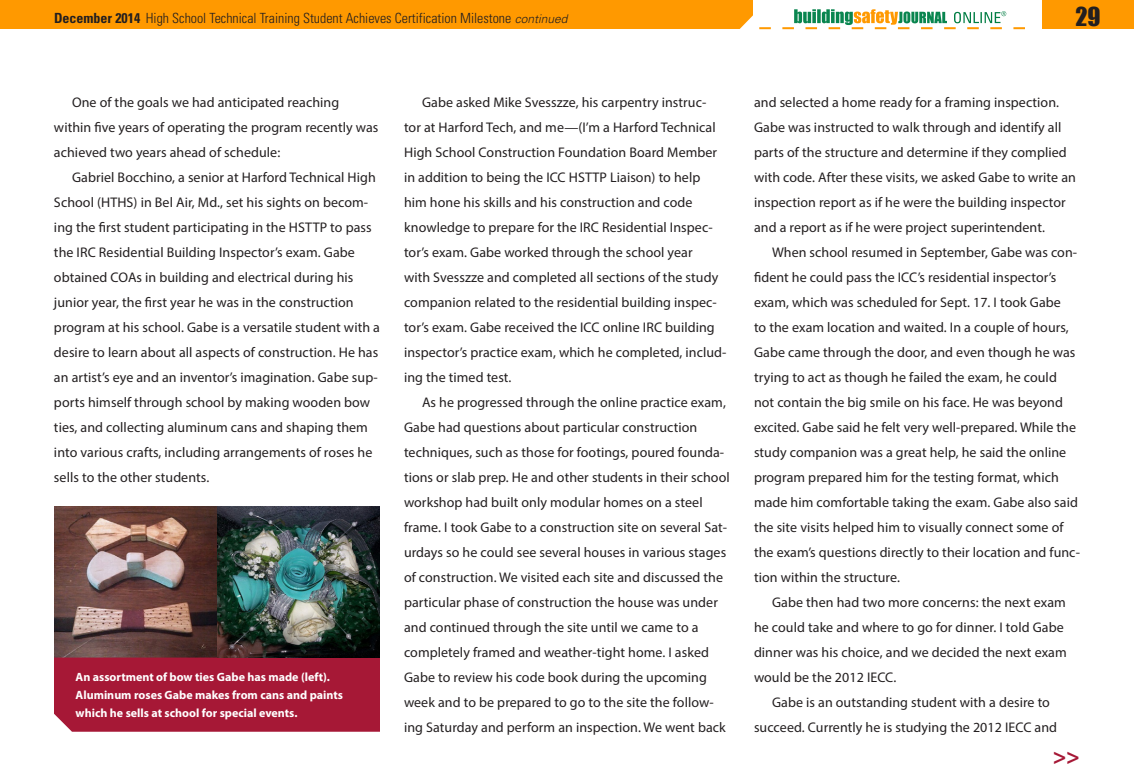
<style>
.page{position:relative;width:1134px;height:783px;background:#fff}
.page>*{position:absolute;margin:0;border:0;box-sizing:border-box;transform-origin:0 0}
.t1{font:24px "Impact";color:#231f20}
.t2{font:700 23px "Myriad Pro";color:#a61836}
.t3{font:14px/25px "Myriad Pro";letter-spacing:.005em;color:#231f20}
.t4{font:300 condensed 14px "Univers";color:#231f20}
.t5{font:700 12px/18px "Myriad Pro";color:#fff}
.s1{font-weight:700}
.s2{font-style:italic;font-stretch:normal;font-size:12px}
</style>
<div class="page">
<div style="left:0;top:0;width:753px;height:29px;background:#f90"></div>
<div style="left:1042px;top:0;width:92px;height:29px;background:#f90"></div>
<svg style="left:759px;top:9px;width:266px;height:20px"></svg>
<img style="left:54px;top:507px;width:163px;height:151px">
<div style="left:54px;top:658px;width:326px;height:74px;background:#a61836"></div>
<img style="left:217px;top:507px;width:163px;height:151px">
<p class="t4" style="left:54px;top:10px;width:515px"><span class="s1">December 2014</span> High School Technical Training Student Achieves Certification Milestone <span class="s2">continued</span></p>
<h1 class="t1" style="left:1075px;top:-2px;width:27px">29</h1>
<p class="t3" style="left:54px;top:89px;width:326px;text-indent:18px">One of the goals we had anticipated reaching within five years of operating the program recently was achieved two years ahead of schedule:</p>
<p class="t3" style="left:54px;top:164px;width:328px;text-indent:18px">Gabriel Bocchino, a senior at Harford Technical High School (HTHS) in Bel Air, Md., set his sights on becom&shy;ing the first student participating in the HSTTP to pass the IRC Residential Building Inspector’s exam. Gabe obtained COAs in building and electrical during his junior year, the first year he was in the construction program at his school. Gabe is a versatile student with a desire to learn about all aspects of construction. He has an artist’s eye and an inventor’s imagination. Gabe sup&shy;ports himself through school by making wooden bow ties, and collecting aluminum cans and shaping them into various crafts, including arrangements of roses he sells to the other students.</p>
<p class="t5" style="left:76px;top:668px;width:269px">An assortment of bow ties Gabe has made (left).<br>Aluminum roses Gabe makes from cans and paints which he sells at school for special events.</p>
<p class="t3" style="left:404px;top:89px;width:324px;text-indent:18px">Gabe asked Mike Svesszze, his carpentry instruc&shy;tor at Harford Tech, and me—(I’m a Harford Technical High School Construction Foundation Board Member in addition to being the ICC HSTTP Liaison) to help him hone his skills and his construction and code knowledge to prepare for the IRC Residential Inspec&shy;tor’s exam. Gabe worked through the school year<br>with Svesszze and completed all sections of the study companion related to the residential building inspec&shy;tor’s exam. Gabe received the ICC online IRC building inspector’s practice exam, which he completed, includ&shy;ing the timed test.</p>
<p class="t3" style="left:404px;top:389px;width:327px;text-indent:18px">As he progressed through the online practice exam, Gabe had questions about particular construction techniques, such as those for footings, poured founda&shy;tions or slab prep. He and other students in their school workshop had built only modular homes on a steel frame. I took Gabe to a construction site on several Sat&shy;urdays so he could see several houses in various stages of construction. We visited each site and discussed the particular phase of construction the house was under and continued through the site until we came to a completely framed and weather-tight home. I asked Gabe to review his code book during the upcoming week and to be prepared to go to the site the follow&shy;ing Saturday and perform an inspection. We went back</p>
<p class="t3" style="left:754px;top:89px;width:323px">and selected a home ready for a framing inspection.<br>Gabe was instructed to walk through and identify all parts of the structure and determine if they complied with code. After these visits, we asked Gabe to write an inspection report as if he were the building inspector and a report as if he were project superintendent.</p>
<p class="t3" style="left:754px;top:240px;width:328px;text-indent:18px">When school resumed in September, Gabe was con&shy;fident he could pass the ICC’s residential inspector’s exam, which was scheduled for Sept. 17. I took Gabe<br>to the exam location and waited. In a couple of hours, Gabe came through the door, and even though he was trying to act as though he failed the exam, he could not contain the big smile on his face. He was beyond excited. Gabe said he felt very well-prepared. While the study companion was a great help, he said the online program prepared him for the testing format, which made him comfortable taking the exam. Gabe also said the site visits helped him to visually connect some of the exam’s questions directly to their location and func&shy;tion within the structure.</p>
<p class="t3" style="left:754px;top:590px;width:314px;text-indent:18px">Gabe then had two more concerns: the next exam he could take and where to go for dinner. I told Gabe dinner was his choice, and we decided the next exam would be the 2012 IECC.</p>
<p class="t3" style="left:754px;top:690px;width:305px;text-indent:18px">Gabe is an outstanding student with a desire to succeed. Currently he is studying the 2012 IECC and</p>
<h2 class="t2" style="left:1053px;top:742px;width:29px">&gt;&gt;</h2>
</div>
